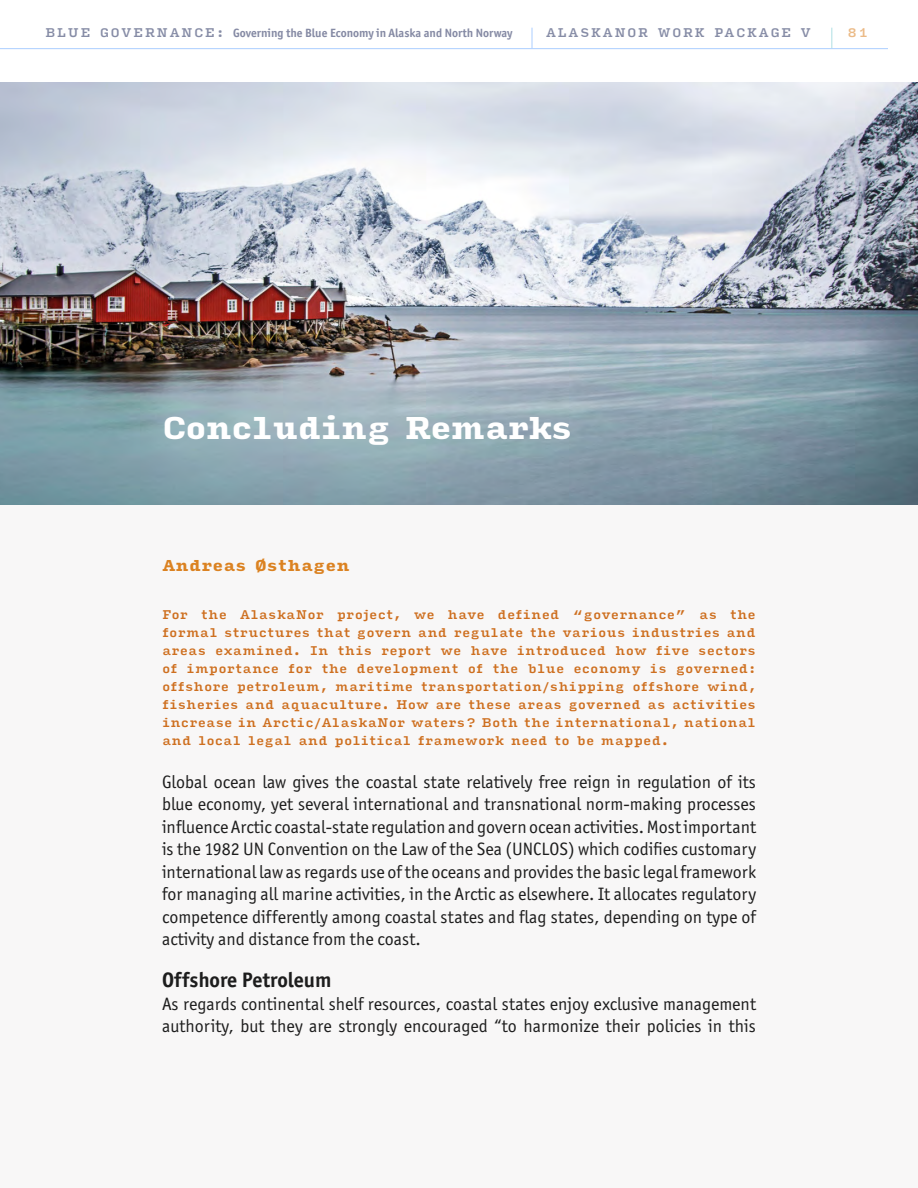
<style>
.page{position:relative;width:918px;height:1188px;background:#fff}
.page>*{position:absolute;margin:0;border:0;box-sizing:border-box;transform-origin:0 0}
.t1{font:900 30px "Input Serif";letter-spacing:-.05em;color:#fff}
.t2{font:700 21px "Officina San ITC";color:#1d1d1d}
.t3{font:18px/22.5px "Officina San ITC";color:#1d1d1d;text-align:justify}
.t4{font:900 15px "Input Serif";color:#db8221}
.t5{font:500 12px/18px "Input Serif";color:#ce6f1f;text-align:justify}
.t6{font:700 12px "Officina San ITC";color:#858aa4}
.t7{font:500 12px "Input Serif";letter-spacing:.1em;color:#868ca6}
.t8{font:500 12px "Input Serif";color:#ebba86}
.s1{font-family:"Input Serif";font-weight:500;color:#868ca6}
</style>
<div class="page">
<div style="left:0;top:443px;width:918px;height:745px;background:#f8f7f7"></div>
<img style="left:0;top:83px;width:918px;height:422px">
<hr style="left:0;top:48px;width:888px;height:1px;background:#abceff">
<svg style="left:831px;top:28px;width:1px;height:20px"></svg>
<svg style="left:532px;top:28px;width:1px;height:20px"></svg>
<p class="t6" style="left:45px;top:26px;width:469px"><span class="s1">BLUE GOVERNANCE:</span> Governing the Blue Economy in Alaska and North Norway</p>
<p class="t7" style="left:546px;top:22px;width:267px">ALASKANOR WORK PACKAGE V</p>
<p class="t8" style="left:848px;top:22px;width:22px">81</p>
<h1 class="t1" style="left:162px;top:401px;width:412px">Concluding Remarks</h1>
<p class="t4" style="left:162px;top:552px;width:190px">Andreas Østhagen</p>
<p class="t5" style="left:162px;top:605px;width:596px">For the AlaskaNor project, we have defined “governance” as the formal structures that govern and regulate the various industries and areas examined. In this report we have introduced how five sectors of importance for the development of the blue economy is governed: offshore petroleum, maritime transportation/shipping offshore wind, fisheries and aquaculture. How are these areas governed as activities increase in Arctic/AlaskaNor waters? Both the international, national and local legal and political framework need to be mapped.</p>
<p class="t3" style="left:162px;top:770px;width:596px">Global ocean law gives the coastal state relatively free reign in regulation of its blue economy, yet several international and transnational norm-making processes influence Arctic coastal-state regulation and govern ocean activities. Most important is the 1982 UN Convention on the Law of the Sea (UNCLOS) which codifies customary international law as regards use of the oceans and provides the basic legal framework for managing all marine activities, in the Arctic as elsewhere. It allocates regulatory competence differently among coastal states and flag states, depending on type of activity and distance from the coast.</p>
<p class="t2" style="left:162px;top:967px;width:171px">Offshore Petroleum</p>
<p class="t3" style="left:162px;top:993px;width:596px">As regards continental shelf resources, coastal states enjoy exclusive management authority, but they are strongly encouraged “to harmonize their policies in this</p>
</div>
